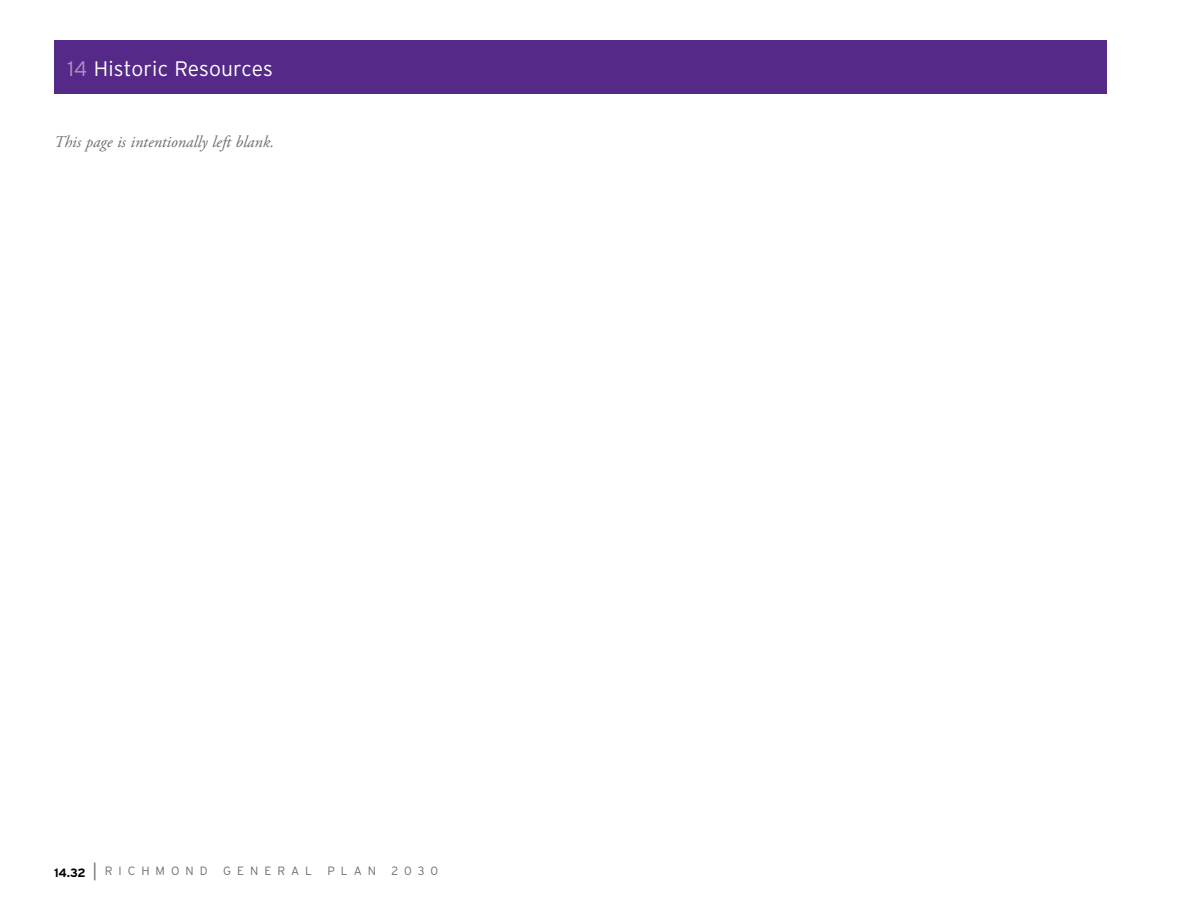
<style>
.page{position:relative;width:1188px;height:918px;background:#fff}
.page>*{position:absolute;margin:0;border:0;box-sizing:border-box;transform-origin:0 0}
.t1{font:300 21px "Interstate";letter-spacing:.005em;color:#fff}
.t2{font:italic 16.5px "Adobe Garamond Pro";color:#6d6e71}
.t3{font:300 12px "Interstate";letter-spacing:.5em;color:#6d6e71}
.s1{color:#aa94c4}
.s2{font-weight:700;color:#000}
.s3{font-size:18px}
</style>
<div class="page">
<div style="left:54px;top:40px;width:1053px;height:54px;background:#552988"></div>
<p class="t1" style="left:68px;top:56px;width:207px"><span class="s1">14</span> Historic Resources</p>
<p class="t2" style="left:54px;top:132px;width:222px">This page is intentionally left blank.</p>
<p class="t3" style="left:54px;top:864px;width:155px"><span class="s2">14.32</span><span class="s3">|</span>richmond</p>
<p class="t3" style="left:223px;top:864px;width:90px">general</p>
<p class="t3" style="left:328px;top:864px;width:50px">plan</p>
<p class="t3" style="left:392px;top:864px;width:48px">2030</p>
</div>
